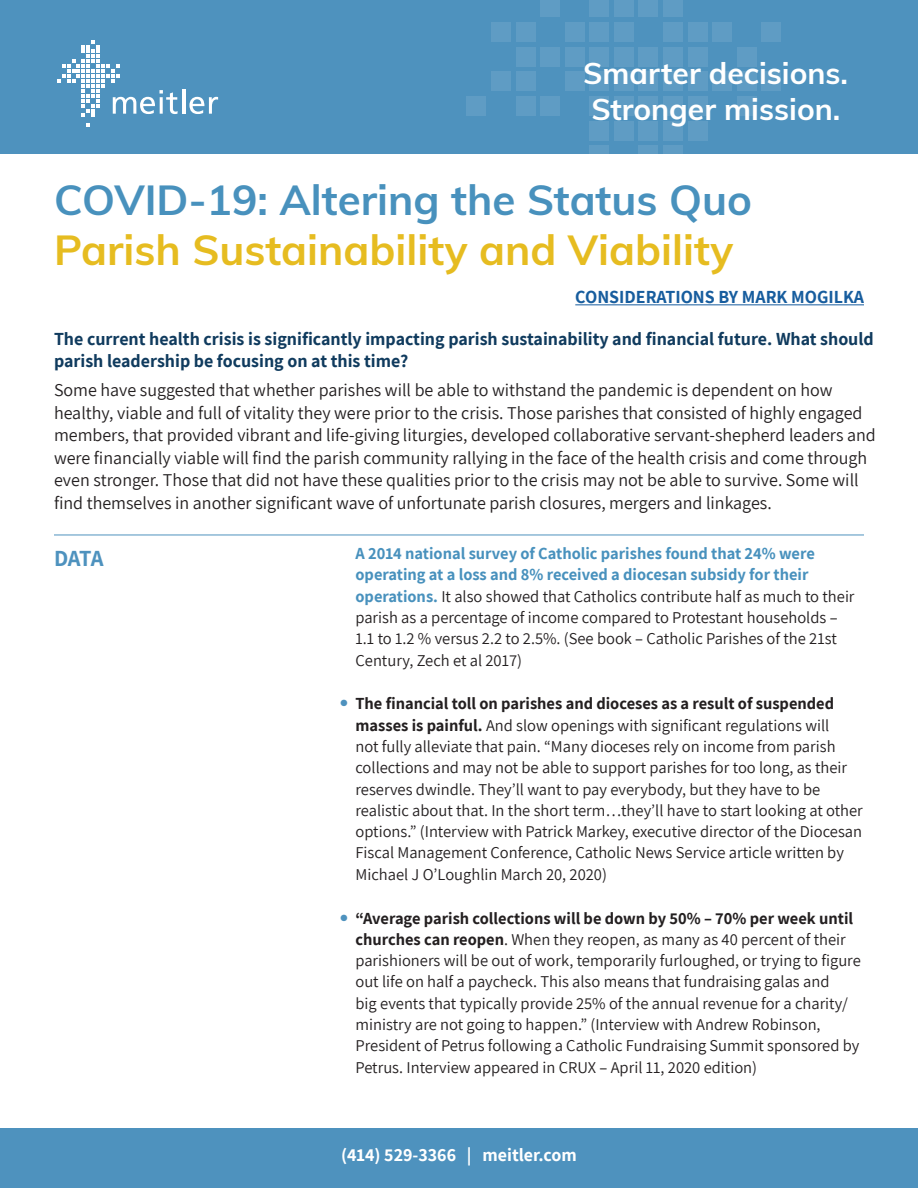
<style>
.page{position:relative;width:918px;height:1188px;background:#fff}
.page>*{position:absolute;margin:0;border:0;box-sizing:border-box;transform-origin:0 0}
.t1{font:700 42px "Muli";color:#e6bc20}
.t2{font:700 42px "Muli";color:#4891bd}
.t3{font:700 30px "Muli";color:#fff}
.t4{font:700 22.5px "Assistant";color:#4e92be}
.t5{font:18px/22.5px "Assistant";color:#231f20}
.t6{font:700 18px/22.5px "Assistant";color:#103b5e}
.t7{font:700 18px "Assistant";color:#175d9e}
.t8{font:700 18px "Assistant";color:#fff}
.t9{font:16.5px/21.3px "Assistant";color:#231f20}
.s1{font-weight:700;color:#4891bd}
.s2{font-weight:700}
</style>
<div class="page">
<div style="left:0;top:1128px;width:918px;height:60px;background:#4e92be"></div>
<div style="left:0;top:0;width:918px;height:153px;background:#4e92be"></div>
<svg style="left:86px;top:123px;width:4px;height:4px"></svg>
<hr style="left:182px;top:89px;width:3px;height:25px;background:#fff">
<svg style="left:189px;top:97px;width:29px;height:17px"></svg>
<svg style="left:57px;top:40px;width:121px;height:77px"></svg>
<div style="left:466px;top:96px;width:20px;height:20px;background:#5f9cc4"></div>
<div style="left:565px;top:22px;width:20px;height:20px;background:#5f9cc4"></div>
<div style="left:565px;top:71px;width:20px;height:20px;background:#5f9cc4"></div>
<div style="left:565px;top:47px;width:20px;height:20px;background:#5f9cc4"></div>
<div style="left:712px;top:22px;width:20px;height:20px;background:#5f9cc4"></div>
<div style="left:712px;top:71px;width:20px;height:20px;background:#5f9cc4"></div>
<div style="left:737px;top:96px;width:20px;height:20px;background:#5f9cc4"></div>
<div style="left:737px;top:71px;width:20px;height:20px;background:#5f9cc4"></div>
<div style="left:737px;top:47px;width:20px;height:20px;background:#5f9cc4"></div>
<div style="left:638px;top:47px;width:20px;height:20px;background:#5f9cc4"></div>
<div style="left:638px;top:71px;width:20px;height:20px;background:#5f9cc4"></div>
<div style="left:638px;top:96px;width:20px;height:20px;background:#5f9cc4"></div>
<svg style="left:638px;top:145px;width:20px;height:9px"></svg>
<div style="left:638px;top:121px;width:20px;height:20px;background:#5f9cc4"></div>
<div style="left:638px;top:0;width:20px;height:17px;background:#5f9cc4"></div>
<div style="left:614px;top:22px;width:20px;height:20px;background:#5f9cc4"></div>
<div style="left:614px;top:47px;width:20px;height:20px;background:#5f9cc4"></div>
<div style="left:614px;top:71px;width:20px;height:20px;background:#5f9cc4"></div>
<div style="left:614px;top:96px;width:20px;height:20px;background:#5f9cc4"></div>
<div style="left:614px;top:121px;width:20px;height:20px;background:#5f9cc4"></div>
<div style="left:614px;top:0;width:20px;height:17px;background:#5f9cc4"></div>
<div style="left:540px;top:0;width:20px;height:17px;background:#5f9cc4"></div>
<div style="left:540px;top:47px;width:20px;height:20px;background:#5f9cc4"></div>
<div style="left:540px;top:96px;width:20px;height:20px;background:#5f9cc4"></div>
<div style="left:516px;top:96px;width:20px;height:20px;background:#5f9cc4"></div>
<div style="left:516px;top:71px;width:20px;height:20px;background:#5f9cc4"></div>
<div style="left:516px;top:47px;width:19px;height:20px;background:#5f9cc4"></div>
<div style="left:516px;top:22px;width:20px;height:20px;background:#5f9cc4"></div>
<div style="left:491px;top:71px;width:20px;height:20px;background:#5f9cc4"></div>
<div style="left:491px;top:22px;width:20px;height:20px;background:#5f9cc4"></div>
<div style="left:761px;top:71px;width:20px;height:20px;background:#5f9cc4"></div>
<div style="left:761px;top:22px;width:20px;height:20px;background:#5f9cc4"></div>
<div style="left:663px;top:121px;width:20px;height:20px;background:#5f9cc4"></div>
<svg style="left:663px;top:145px;width:20px;height:9px"></svg>
<div style="left:663px;top:22px;width:20px;height:20px;background:#5f9cc4"></div>
<div style="left:663px;top:47px;width:20px;height:20px;background:#5f9cc4"></div>
<div style="left:663px;top:71px;width:20px;height:20px;background:#5f9cc4"></div>
<div style="left:663px;top:96px;width:20px;height:20px;background:#5f9cc4"></div>
<div style="left:663px;top:0;width:20px;height:17px;background:#5f9cc4"></div>
<div style="left:589px;top:22px;width:20px;height:20px;background:#5f9cc4"></div>
<div style="left:589px;top:96px;width:20px;height:20px;background:#5f9cc4"></div>
<div style="left:589px;top:121px;width:20px;height:20px;background:#5f9cc4"></div>
<div style="left:589px;top:0;width:20px;height:17px;background:#5f9cc4"></div>
<div style="left:589px;top:47px;width:20px;height:20px;background:#5f9cc4"></div>
<div style="left:589px;top:71px;width:20px;height:20px;background:#5f9cc4"></div>
<svg style="left:589px;top:145px;width:20px;height:9px"></svg>
<div style="left:688px;top:96px;width:20px;height:20px;background:#5f9cc4"></div>
<div style="left:688px;top:22px;width:20px;height:20px;background:#5f9cc4"></div>
<div style="left:688px;top:71px;width:20px;height:20px;background:#5f9cc4"></div>
<div style="left:688px;top:47px;width:20px;height:20px;background:#5f9cc4"></div>
<div style="left:688px;top:121px;width:20px;height:20px;background:#5f9cc4"></div>
<hr style="left:575px;top:304px;width:289px;height:1px;background:#175d9e">
<hr style="left:54px;top:535px;width:810px;height:1px;background:#4e92be">
<p class="t3" style="left:583px;top:51px;width:266px">Smarter decisions.</p>
<p class="t3" style="left:591px;top:87px;width:250px">Stronger mission.</p>
<p class="t2" style="left:54px;top:169px;width:700px">COVID-19: Altering the Status Quo</p>
<p class="t1" style="left:54px;top:219px;width:681px">Parish Sustainability and Viability</p>
<p class="t7" style="left:575px;top:285px;width:290px">CONSIDERATIONS BY MARK MOGILKA</p>
<p class="t6" style="left:54px;top:327px;width:821px">The current health crisis is significantly impacting parish sustainability and financial future. What should parish leadership be focusing on at this time?</p>
<p class="t5" style="left:54px;top:378px;width:823px">Some have suggested that whether parishes will be able to withstand the pandemic is dependent on how healthy, viable and full of vitality they were prior to the crisis. Those parishes that consisted of highly engaged members, that provided vibrant and life-giving liturgies, developed collaborative servant-shepherd leaders and were financially viable will find the parish community rallying in the face of the health crisis and come through even stronger. Those that did not have these qualities prior to the crisis may not be able to survive. Some will find themselves in another significant wave of unfortunate parish closures, mergers and linkages.</p>
<p class="t4" style="left:54px;top:543px;width:51px">DATA</p>
<p class="t9" style="left:356px;top:542px;width:501px"><span class="s1">A 2014 national survey of Catholic parishes found that 24% were operating at a loss and 8% received a diocesan subsidy for their operations.</span> It also showed that Catholics contribute half as much to their parish as a percentage of income compared to Protestant households – 1.1 to 1.2 % versus 2.2 to 2.5%. (See book – Catholic Parishes of the 21st Century, Zech et al 2017)</p>
<p class="t9" style="left:356px;top:692px;width:509px;text-indent:-15px"><sup>●</sup> <span class="s2">The financial toll on parishes and dioceses as a result of suspended masses is painful.</span> And slow openings with significant regulations will<br>not fully alleviate that pain. “Many dioceses rely on income from parish collections and may not be able to support parishes for too long, as their reserves dwindle. They’ll want to pay everybody, but they have to be realistic about that. In the short term…they’ll have to start looking at other options.” (Interview with Patrick Markey, executive director of the Diocesan Fiscal Management Conference, Catholic News Service article written by Michael J O’Loughlin March 20, 2020)</p>
<p class="t9" style="left:356px;top:907px;width:507px;text-indent:-15px"><sup>●</sup> <span class="s2">“Average parish collections will be down by 50% – 70% per week until churches can reopen</span>. When they reopen, as many as 40 percent of their parishioners will be out of work, temporarily furloughed, or trying to figure out life on half a paycheck. This also means that fundraising galas and<br>big events that typically provide 25% of the annual revenue for a charity/ ministry are not going to happen.” (Interview with Andrew Robinson, President of Petrus following a Catholic Fundraising Summit sponsored by Petrus. Interview appeared in CRUX – April 11, 2020 edition)</p>
<p class="t8" style="left:341px;top:1142px;width:237px">(414) 529-3366 | meitler.com</p>
</div>
